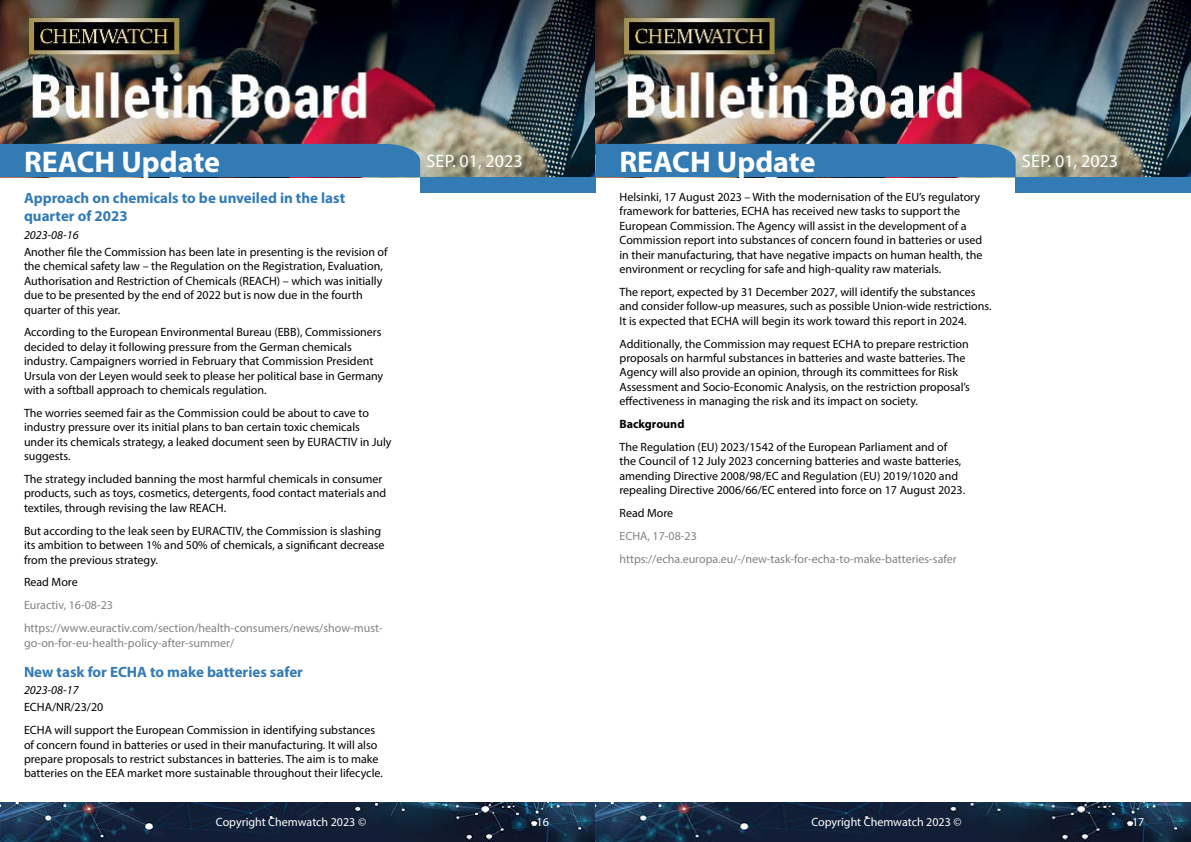
<style>
.page{position:relative;width:1191px;height:842px;background:#fff}
.page>*{position:absolute;margin:0;border:0;box-sizing:border-box;transform-origin:0 0}
.t1{font:700 30px "Myriad Pro";color:#fff}
.t2{font:18px "Myriad Pro";color:#fff}
.t3{font:700 15px/18px "Myriad Pro";color:#337bb5}
.t4{font:12px/14.4px "Myriad Pro";color:#000}
.t5{font:12px/22.9px "Myriad Pro";color:#808285}
.t6{font:12px "Myriad Pro";color:#fff}
.t7{font:italic 12px "Myriad Pro";color:#000}
.t8{font:700 12px "Myriad Pro";color:#000}
</style>
<div class="page">
<img style="left:0;top:0;width:1191px;height:177px">
<div style="left:420px;top:177px;width:175px;height:15px;background:#337bb5"></div>
<div style="left:1015px;top:177px;width:176px;height:15px;background:#337bb5"></div>
<div style="left:0;top:144px;width:420px;height:33px;background:#337bb5"></div>
<div style="left:595px;top:144px;width:420px;height:33px;background:#337bb5"></div>
<img style="left:0;top:802px;width:1191px;height:40px">
<h1 class="t1" style="left:24px;top:142px;width:197px">REACH Update</h1>
<p class="t3" style="left:24px;top:189px;width:323px">Approach on chemicals to be unveiled in the last quarter of 2023</p>
<p class="t7" style="left:24px;top:227px;width:56px">2023-08-16</p>
<p class="t4" style="left:24px;top:244px;width:365px">Another file the Commission has been late in presenting is the revision of the chemical safety law – the Regulation on the Registration, Evaluation, Authorisation and Restriction of Chemicals (REACH) – which was initially due to be presented by the end of 2022 but is now due in the fourth quarter of this year.</p>
<p class="t4" style="left:24px;top:325px;width:361px">According to the European Environmental Bureau (EBB), Commissioners decided to delay it following pressure from the German chemicals industry. Campaigners worried in February that Commission President Ursula von der Leyen would seek to please her political base in Germany with a softball approach to chemicals regulation.</p>
<p class="t4" style="left:24px;top:405px;width:369px">The worries seemed fair as the Commission could be about to cave to industry pressure over its initial plans to ban certain toxic chemicals under its chemicals strategy, a leaked document seen by EURACTIV in July suggests.</p>
<p class="t4" style="left:24px;top:472px;width:364px">The strategy included banning the most harmful chemicals in consumer products, such as toys, cosmetics, detergents, food contact materials and textiles, through revising the law REACH.</p>
<p class="t4" style="left:24px;top:523px;width:362px">But according to the leak seen by EURACTIV, the Commission is slashing its ambition to between 1% and 50% of chemicals, a significant decrease from the previous strategy.</p>
<p class="t4" style="left:24px;top:575px;width:55px">Read More</p>
<p class="t5" style="left:24px;top:594px;width:360px">Euractiv, 16-08-23 https://www.euractiv.com/section/health-consumers/news/show-must-</p>
<p class="t5" style="left:24px;top:631px;width:212px">go-on-for-eu-health-policy-after-summer/</p>
<p class="t3" style="left:24px;top:662px;width:280px">New task for ECHA to make batteries safer</p>
<p class="t7" style="left:24px;top:683px;width:56px">2023-08-17</p>
<p class="t4" style="left:24px;top:696px;width:353px;line-height:22.9px">ECHA/NR/23/20<br>ECHA will support the European Commission in identifying substances</p>
<p class="t4" style="left:24px;top:737px;width:360px">of concern found in batteries or used in their manufacturing. It will also prepare proposals to restrict substances in batteries. The aim is to make batteries on the EEA market more sustainable throughout their lifecycle.</p>
<h2 class="t2" style="left:426px;top:149px;width:98px">Sep. 01, 2023</h2>
<h1 class="t1" style="left:619px;top:142px;width:197px">REACH Update</h1>
<h2 class="t2" style="left:1022px;top:149px;width:98px">Sep. 01, 2023</h2>
<p class="t4" style="left:619px;top:190px;width:364px">Helsinki, 17 August 2023 – With the modernisation of the EU’s regulatory framework for batteries, ECHA has received new tasks to support the European Commission. The Agency will assist in the development of a Commission report into substances of concern found in batteries or used in their manufacturing, that have negative impacts on human health, the environment or recycling for safe and high-quality raw materials.</p>
<p class="t4" style="left:619px;top:284px;width:374px">The report, expected by 31 December 2027, will identify the substances and consider follow-up measures, such as possible Union-wide restrictions.<br>It is expected that ECHA will begin its work toward this report in 2024.</p>
<p class="t4" style="left:619px;top:336px;width:352px">Additionally, the Commission may request ECHA to prepare restriction proposals on harmful substances in batteries and waste batteries. The Agency will also provide an opinion, through its committees for Risk Assessment and Socio-Economic Analysis, on the restriction proposal’s effectiveness in managing the risk and its impact on society.</p>
<p class="t8" style="left:619px;top:416px;width:66px">Background</p>
<p class="t4" style="left:619px;top:440px;width:347px">The Regulation (EU) 2023/1542 of the European Parliament and of the Council of 12 July 2023 concerning batteries and waste batteries, amending Directive 2008/98/EC and Regulation (EU) 2019/1020 and repealing Directive 2006/66/EC entered into force on 17 August 2023.</p>
<p class="t4" style="left:619px;top:506px;width:55px">Read More</p>
<p class="t5" style="left:619px;top:524px;width:339px">ECHA, 17-08-23 https://echa.europa.eu/-/new-task-for-echa-to-make-batteries-safer</p>
<p class="t6" style="left:216px;top:815px;width:152px">Copyright Chemwatch 2023 ©</p>
<p class="t6" style="left:536px;top:815px;width:14px">16</p>
<p class="t6" style="left:811px;top:815px;width:152px">Copyright Chemwatch 2023 ©</p>
<p class="t6" style="left:1132px;top:815px;width:14px">17</p>
</div>
